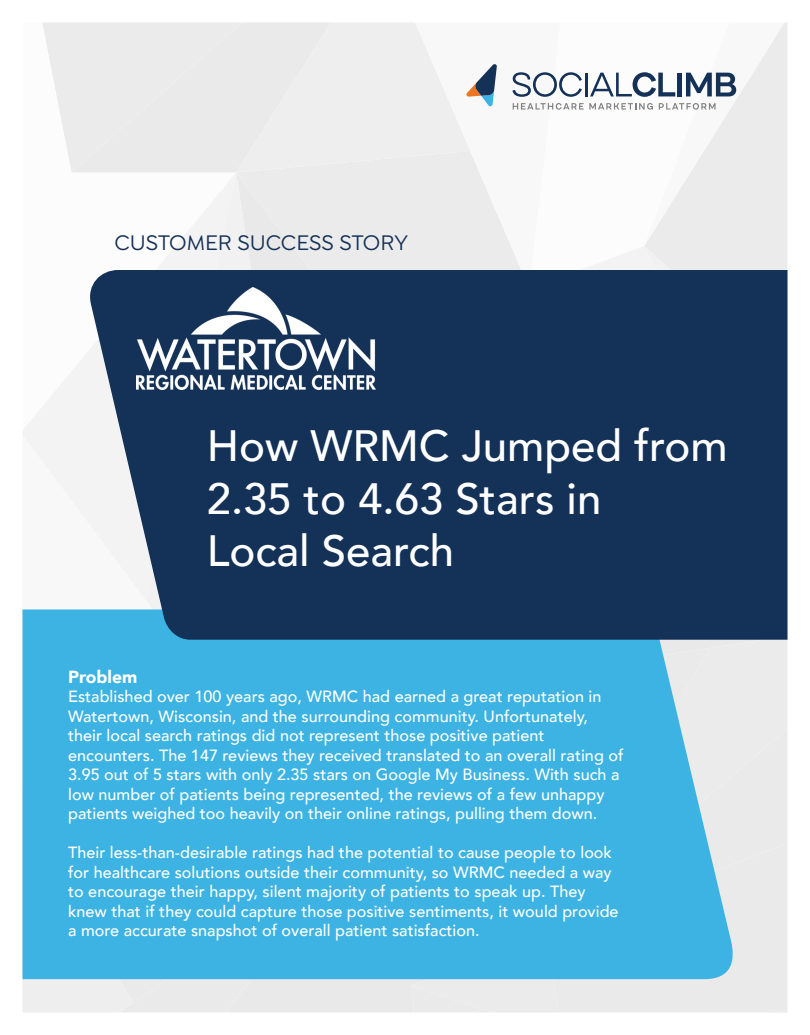
<style>
.page{position:relative;width:810px;height:1035px;background:#fff}
.page>*{position:absolute;margin:0;border:0;box-sizing:border-box;transform-origin:0 0}
.t1{font:500 43.75px/52.5px "Avenir";color:#fff}
.t2{font:500 22.5px "Isidora Sans";color:#143157}
.t3{font:900 17.5px "Avenir";color:#fff}
.t4{font:500 16.25px/19.5px "Avenir";color:#fff}
</style>
<div class="page">
<div style="left:22px;top:22px;width:766px;height:990px;background:linear-gradient(to right,#f2f2f2,#ebebeb)"></div>
<svg style="left:467px;top:64px;width:30px;height:42px"></svg>
<svg style="left:512px;top:22px;width:273px;height:224px"></svg>
<div style="left:22px;top:609px;width:714px;height:370px;background:#3cb3e2"></div>
<div style="left:86px;top:270px;width:702px;height:370px;background:#143157"></div>
<img style="left:136px;top:287px;width:240px;height:102px">
<h2 class="t2" style="left:114px;top:230px;width:295px">CUSTOMER SUCCESS STORY</h2>
<h1 class="t1" style="left:207px;top:418px;width:523px">How WRMC Jumped from<br>2.35 to 4.63 Stars in<br>Local Search</h1>
<p class="t3" style="left:68px;top:662px;width:71px">Problem</p>
<p class="t4" style="left:68px;top:686px;width:557px">Established over 100 years ago, WRMC had earned a great reputation in Watertown, Wisconsin, and the surrounding community. Unfortunately, their local search ratings did not represent those positive patient encounters. The 147 reviews they received translated to an overall rating of 3.95 out of 5 stars with only 2.35 stars on Google My Business. With such a low number of patients being represented, the reviews of a few unhappy patients weighed too heavily on their online ratings, pulling them down.</p>
<p class="t4" style="left:68px;top:842px;width:552px">Their less-than-desirable ratings had the potential to cause people to look for healthcare solutions outside their community, so WRMC needed a way to encourage their happy, silent majority of patients to speak up. They knew that if they could capture those positive sentiments, it would provide a more accurate snapshot of overall patient satisfaction.</p>
</div>
